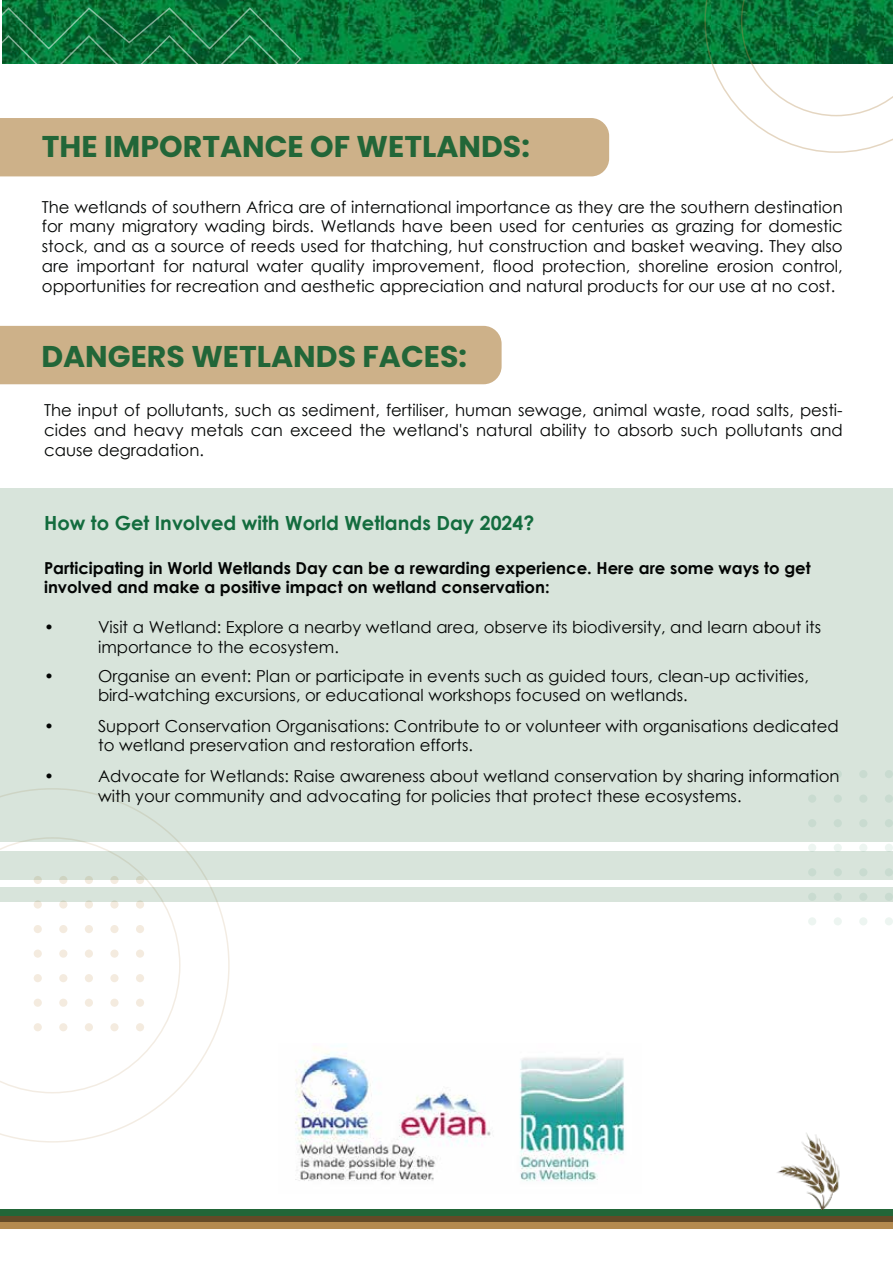
<style>
.page{position:relative;width:893px;height:1263px;background:#fff}
.page>*{position:absolute;margin:0;border:0;box-sizing:border-box;transform-origin:0 0}
.t1{font:700 30px "Poppins";color:#226638}
.t2{font:700 19.5px "Century Gothic";color:#136c3e}
.t3{font:16.5px/19.8px "Century Gothic";color:#030504}
.t4{font:700 16.5px/19.8px "Century Gothic";color:#030504}
</style>
<div class="page">
<div style="left:0;top:118px;width:609px;height:58px;background:#cdb189"></div>
<svg style="left:0;top:842px;width:230px;height:300px"></svg>
<div style="left:0;top:1209px;width:893px;height:7px;background:#226638"></div>
<div style="left:0;top:1216px;width:893px;height:6px;background:#644a27"></div>
<div style="left:0;top:1222px;width:893px;height:7px;background:#b48a4f"></div>
<img style="left:777px;top:1132px;width:63px;height:77px">
<img style="left:3px;top:0;width:701px;height:63px">
<div style="left:808px;top:917px;width:8px;height:8px;background:#edf5f1;border-radius:50%"></div>
<div style="left:808px;top:844px;width:8px;height:8px;background:#edf5f1;border-radius:50%"></div>
<div style="left:834px;top:917px;width:8px;height:8px;background:#edf5f1;border-radius:50%"></div>
<div style="left:834px;top:844px;width:8px;height:8px;background:#edf5f1;border-radius:50%"></div>
<div style="left:859px;top:917px;width:8px;height:8px;background:#edf5f1;border-radius:50%"></div>
<div style="left:859px;top:844px;width:8px;height:8px;background:#edf5f1;border-radius:50%"></div>
<div style="left:885px;top:917px;width:8px;height:8px;background:#edf5f1;border-radius:50%"></div>
<div style="left:885px;top:844px;width:8px;height:8px;background:#edf5f1;border-radius:50%"></div>
<div style="left:0;top:326px;width:502px;height:58px;background:#cdb189"></div>
<svg style="left:2px;top:7px;width:300px;height:57px;background:#0f743b"></svg>
<svg style="left:704px;top:0;width:189px;height:153px"></svg>
<img style="left:295px;top:1048px;width:330px;height:134px">
<div style="left:0;top:488px;width:893px;height:354px;background:#d8e4db"></div>
<div style="left:0;top:851px;width:893px;height:29px;background:#d8e4db"></div>
<div style="left:0;top:887px;width:893px;height:15px;background:#d8e4db"></div>
<h1 class="t1" style="left:42px;top:129px;width:489px">THE IMPORTANCE OF WETLANDS:</h1>
<p class="t3" style="left:42px;top:196px;width:802px;text-align:justify">The wetlands of southern Africa are of international importance as they are the southern destination for many migratory wading birds. Wetlands have been used for centuries as grazing for domestic stock, and as a source of reeds used for thatching, hut construction and basket weaving. They also are important for natural water quality improvement, flood protection, shoreline erosion control, opportunities for recreation and aesthetic appreciation and natural products for our use at no cost.</p>
<h1 class="t1" style="left:41px;top:339px;width:427px">DANGERS WETLANDS FACES:</h1>
<p class="t3" style="left:44px;top:400px;width:800px;text-align:justify">The input of pollutants, such as sediment, fertiliser, human sewage, animal waste, road salts, pesti&shy;cides and heavy metals can exceed the wetland's natural ability to absorb such pollutants and cause degradation.</p>
<p class="t2" style="left:44px;top:508px;width:492px">How to Get Involved with World Wetlands Day 2024?</p>
<p class="t4" style="left:44px;top:557px;width:768px">Participating in World Wetlands Day can be a rewarding experience. Here are some ways to get involved and make a positive impact on wetland conservation:</p>
<p class="t3" style="left:44px;top:617px;width:11px">•</p>
<p class="t3" style="left:98px;top:617px;width:725px">Visit a Wetland: Explore a nearby wetland area, observe its biodiversity, and learn about its importance to the ecosystem.</p>
<p class="t3" style="left:44px;top:665px;width:11px">•</p>
<p class="t3" style="left:98px;top:665px;width:712px">Organise an event: Plan or participate in events such as guided tours, clean-up activities, bird-watching excursions, or educational workshops focused on wetlands.</p>
<p class="t3" style="left:44px;top:715px;width:11px">•</p>
<p class="t3" style="left:98px;top:715px;width:742px">Support Conservation Organisations: Contribute to or volunteer with organisations dedicated to wetland preservation and restoration efforts.</p>
<p class="t3" style="left:44px;top:766px;width:11px">•</p>
<p class="t3" style="left:98px;top:766px;width:743px">Advocate for Wetlands: Raise awareness about wetland conservation by sharing information with your community and advocating for policies that protect these ecosystems.</p>
</div>
